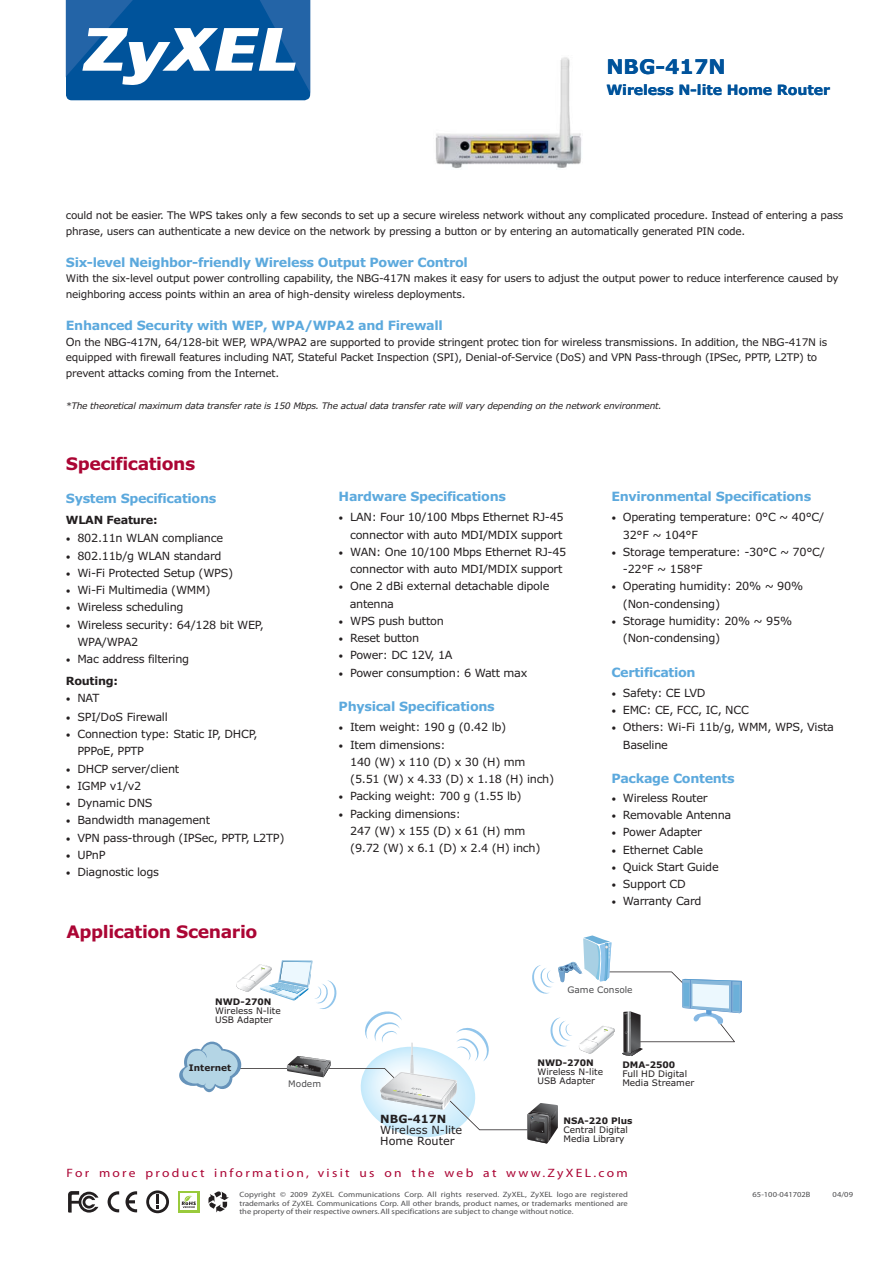
<style>
.page{position:relative;width:896px;height:1262px;background:#fff}
.page>*{position:absolute;margin:0;border:0;box-sizing:border-box;transform-origin:0 0}
.t1{font:700 20.25px "Verdana";color:#00539b}
.t2{font:700 17.25px "Verdana";letter-spacing:-.025em;color:#ab0534}
.t3{font:700 14.1px "Verdana";letter-spacing:-.01em;color:#00539b}
.t4{font:700 12.75px "Verdana";letter-spacing:-.025em;color:#5ca9dd}
.t5{font:12.15px "Myriad";letter-spacing:.17em;color:#ab0534;scale:1.11 1}
.t6{font:11.25px/17.2px "Verdana";letter-spacing:-.025em;color:#231f20}
.t7{font:11.25px/11.2px "Verdana";color:#231f20}
.t8{font:700 11.25px "Verdana";letter-spacing:-.025em;color:#231f20}
.t9{font:10.5px/15.8px "Verdana";letter-spacing:-.025em;color:#231f20}
.t10{font:italic 9px "Verdana";letter-spacing:-.025em;color:#231f20}
.t11{font:9px/9px "Verdana";color:#231f20}
.t12{font:700 9px "Verdana";color:#231f20}
.t13{font:9px "Verdana";color:#4c4c4e}
.t14{font:7.65px/8.6px "Myriad";color:#4c4c4e;text-align:justify;scale:1.11 1}
.s1{font-size:11.25px}
.s2{font-size:9px}
.s3{font-weight:700}
</style>
<div class="page">
<img style="left:435px;top:57px;width:147px;height:112px">
<svg style="left:179px;top:935px;width:562px;height:208px"></svg>
<svg style="left:66px;top:0;width:244px;height:100px"></svg>
<svg style="left:68px;top:1191px;width:30px;height:21px"></svg>
<svg style="left:107px;top:1191px;width:12px;height:21px"></svg>
<svg style="left:125px;top:1191px;width:12px;height:21px"></svg>
<svg style="left:146px;top:1190px;width:23px;height:23px"></svg>
<svg style="left:208px;top:1191px;width:21px;height:21px"></svg>
<div style="left:178px;top:1191px;width:21px;height:21px;background:#99ca3c"></div>
<svg style="left:180px;top:1193px;width:17px;height:17px"></svg>
<svg style="left:182px;top:1194px;width:14px;height:13px"></svg>
<img style="left:287px;top:1063px;width:36px;height:14px">
<h1 class="t1" style="left:606px;top:58px;width:121px">NBG-417N</h1>
<p class="t3" style="left:606px;top:84px;width:225px">Wireless N-lite Home Router</p>
<p class="t9" style="left:66px;top:209px;width:778px">could not be easier. The WPS takes only a few seconds to set up a secure wireless network without any complicated procedure. Instead of entering a pass phrase, users can authenticate a new device on the network by pressing a button or by entering an automatically generated PIN code.</p>
<p class="t4" style="left:66px;top:257px;width:403px">Six-level Neighbor-friendly Wireless Output Power Control</p>
<p class="t9" style="left:66px;top:272px;width:774px">With the six-level output power controlling capability, the NBG-417N makes it easy for users to adjust the output power to reduce interference caused by neighboring access points within an area of high-density wireless deployments.</p>
<p class="t4" style="left:66px;top:320px;width:378px">Enhanced Security with WEP, WPA/WPA2 and Firewall</p>
<p class="t9" style="left:66px;top:335px;width:762px"><span class="s1">O</span>n the NBG-417N, 64/128-bit WEP, WPA/WPA2 are supported to provide stringent protec tion for wireless transmissions. In addition, the NBG-417N is equipped with firewall features including NAT, Stateful Packet Inspection (SPI), Denial-of-Service (DoS) and VPN Pass-through (IPSec, PPTP, L2TP) to prevent attacks coming from the Internet.</p>
<p class="t10" style="left:66px;top:402px;width:597px">*The theoretical maximum data transfer rate is 150 Mbps. The actual data transfer rate will vary depending on the network environment.</p>
<h2 class="t2" style="left:66px;top:457px;width:131px">Specifications</h2>
<p class="t4" style="left:66px;top:493px;width:152px">System Specifications</p>
<p class="t8" style="left:66px;top:515px;width:93px">WLAN Feature:</p>
<p class="t6" style="left:66px;top:530px;width:158px"><span class="s2">•</span> 802.11n WLAN compliance</p>
<p class="t6" style="left:66px;top:547px;width:157px"><span class="s2">•</span> 802.11b/g WLAN standard</p>
<p class="t6" style="left:66px;top:565px;width:169px"><span class="s2">•</span> Wi-Fi Protected Setup (WPS)</p>
<p class="t6" style="left:66px;top:582px;width:146px"><span class="s2">•</span> Wi-Fi Multimedia (WMM)</p>
<p class="t6" style="left:66px;top:599px;width:119px"><span class="s2">•</span> Wireless scheduling</p>
<p class="t6" style="left:77px;top:616px;width:188px;text-indent:-12px"><span class="s2">•</span> Wireless security: 64/128 bit WEP,<br>WPA/WPA2</p>
<p class="t6" style="left:66px;top:649px;width:125px;line-height:21.8px"><span class="s2">•</span> Mac address filtering<br><span class="s3">Routing:</span></p>
<p class="t6" style="left:66px;top:690px;width:35px"><span class="s2">•</span> NAT</p>
<p class="t6" style="left:66px;top:709px;width:103px"><span class="s2">•</span> SPI/DoS Firewall</p>
<p class="t6" style="left:77px;top:726px;width:182px;text-indent:-12px"><span class="s2">•</span> Connection type: Static IP, DHCP,<br>PPPoE, PPTP</p>
<p class="t6" style="left:66px;top:760px;width:115px"><span class="s2">•</span> DHCP server/client</p>
<p class="t6" style="left:66px;top:778px;width:77px"><span class="s2">•</span> IGMP v1/v2</p>
<p class="t6" style="left:66px;top:795px;width:88px"><span class="s2">•</span> Dynamic DNS</p>
<p class="t6" style="left:66px;top:812px;width:146px"><span class="s2">•</span> Bandwidth management</p>
<p class="t6" style="left:66px;top:829px;width:220px"><span class="s2">•</span> VPN pass-through (IPSec, PPTP, L2TP)</p>
<p class="t6" style="left:66px;top:847px;width:41px"><span class="s2">•</span> UPnP</p>
<p class="t6" style="left:66px;top:864px;width:95px"><span class="s2">•</span> Diagnostic logs</p>
<h2 class="t2" style="left:67px;top:925px;width:192px">Application Scenario</h2>
<p class="t12" style="left:215px;top:998px;width:58px">NWD-270N</p>
<p class="t11" style="left:215px;top:1006px;width:67px">Wireless N-lite<br>USB Adapter</p>
<p class="t12" style="left:189px;top:1064px;width:44px">Internet</p>
<p class="t13" style="left:288px;top:1080px;width:34px">Modem</p>
<p class="t4" style="left:338px;top:491px;width:169px">Hardware Specifications</p>
<p class="t6" style="left:338px;top:509px;width:226px;text-align:right"><span class="s2">•</span> LAN: Four 10/100 Mbps Ethernet RJ-45 connector with auto MDI/MDIX support</p>
<p class="t6" style="left:350px;top:544px;width:218px;text-indent:-12px"><span class="s2">•</span> WAN: One 10/100 Mbps Ethernet RJ-45 connector with auto MDI/MDIX support</p>
<p class="t6" style="left:349px;top:578px;width:201px;text-indent:-11px"><span class="s2">•</span> One 2 dBi external detachable dipole antenna</p>
<p class="t6" style="left:338px;top:613px;width:107px"><span class="s2">•</span> WPS push button</p>
<p class="t6" style="left:338px;top:630px;width:82px"><span class="s2">•</span> Reset button</p>
<p class="t6" style="left:338px;top:647px;width:115px"><span class="s2">•</span> Power: DC 12V, 1A</p>
<p class="t6" style="left:338px;top:664px;width:190px"><span class="s2">•</span> Power consumption: 6 Watt max</p>
<p class="t4" style="left:338px;top:701px;width:157px">Physical Specifications</p>
<p class="t6" style="left:338px;top:719px;width:169px"><span class="s2">•</span> Item weight: 190 g (0.42 lb)</p>
<p class="t6" style="left:350px;top:736px;width:205px;text-indent:-12px"><span class="s2">•</span> Item dimensions:<br>140 (W) x 110 (D) x 30 (H) mm (5.51 (W) x 4.33 (D) x 1.18 (H) inch)</p>
<p class="t6" style="left:338px;top:788px;width:184px"><span class="s2">•</span> Packing weight: 700 g (1.55 lb)</p>
<p class="t6" style="left:350px;top:805px;width:192px;text-indent:-12px"><span class="s2">•</span> Packing dimensions:<br>247 (W) x 155 (D) x 61 (H) mm (9.72 (W) x 6.1 (D) x 2.4 (H) inch)</p>
<p class="t4" style="left:611px;top:491px;width:201px">Environmental Specifications</p>
<p class="t6" style="left:622px;top:509px;width:203px;text-indent:-12px"><span class="s2">•</span> Operating temperature: 0°C ~ 40°C/<br>32°F ~ 104°F</p>
<p class="t6" style="left:622px;top:544px;width:203px;text-indent:-12px"><span class="s2">•</span> Storage temperature: -30°C ~ 70°C/ -22°F ~ 158°F</p>
<p class="t6" style="left:622px;top:578px;width:182px;text-indent:-12px"><span class="s2">•</span> Operating humidity: 20% ~ 90% (Non-condensing)</p>
<p class="t6" style="left:622px;top:613px;width:171px;text-indent:-12px"><span class="s2">•</span> Storage humidity: 20% ~ 95% (Non-condensing)</p>
<p class="t4" style="left:611px;top:667px;width:86px">Certification</p>
<p class="t6" style="left:611px;top:685px;width:96px"><span class="s2">•</span> Safety: CE LVD</p>
<p class="t6" style="left:611px;top:702px;width:139px"><span class="s2">•</span> EMC: CE, FCC, IC, NCC</p>
<p class="t6" style="left:622px;top:719px;width:212px;text-indent:-12px"><span class="s2">•</span> Others: Wi-Fi 11b/g, WMM, WPS, Vista<br>Baseline</p>
<p class="t4" style="left:611px;top:773px;width:125px">Package Contents</p>
<p class="t6" style="left:611px;top:790px;width:98px"><span class="s2">•</span> Wireless Router</p>
<p class="t6" style="left:611px;top:807px;width:121px"><span class="s2">•</span> Removable Antenna</p>
<p class="t6" style="left:611px;top:824px;width:92px"><span class="s2">•</span> Power Adapter</p>
<p class="t6" style="left:611px;top:841px;width:93px"><span class="s2">•</span> Ethernet Cable</p>
<p class="t6" style="left:611px;top:859px;width:109px"><span class="s2">•</span> Quick Start Guide</p>
<p class="t6" style="left:611px;top:876px;width:76px"><span class="s2">•</span> Support CD</p>
<p class="t6" style="left:611px;top:893px;width:92px"><span class="s2">•</span> Warranty Card</p>
<p class="t13" style="left:567px;top:985px;width:67px">Game Console</p>
<p class="t8" style="left:380px;top:1114px;width:68px">NBG-417N</p>
<p class="t7" style="left:380px;top:1125px;width:84px">Wireless N-lite<br>Home Router</p>
<p class="t12" style="left:537px;top:1059px;width:58px">NWD-270N</p>
<p class="t11" style="left:537px;top:1068px;width:67px">Wireless N-lite<br>USB Adapter</p>
<p class="t12" style="left:622px;top:1061px;width:54px">DMA-2500</p>
<p class="t11" style="left:622px;top:1070px;width:73px">Full HD Digital<br>Media Streamer</p>
<p class="t12" style="left:563px;top:1116px;width:71px">NSA-220 Plus</p>
<p class="t11" style="left:563px;top:1125px;width:66px">Central Digital<br>Media Library</p>
<p class="t5" style="left:67px;top:1168px;width:507px">For more product information, visit us on the web at www.ZyXEL.com</p>
<p class="t14" style="left:239px;top:1191px;width:351px">Copyright © 2009 ZyXEL Communications Corp. All rights reserved. ZyXEL, ZyXEL logo are registered trademarks of ZyXEL Communications Corp. All other brands, product names, or trademarks mentioned are the property of their respective owners. All specifications are subject to change without notice.</p>
<p class="t14" style="left:752px;top:1190px;width:54px">65-100-041702B</p>
<p class="t14" style="left:832px;top:1190px;width:20px">04/09</p>
</div>
